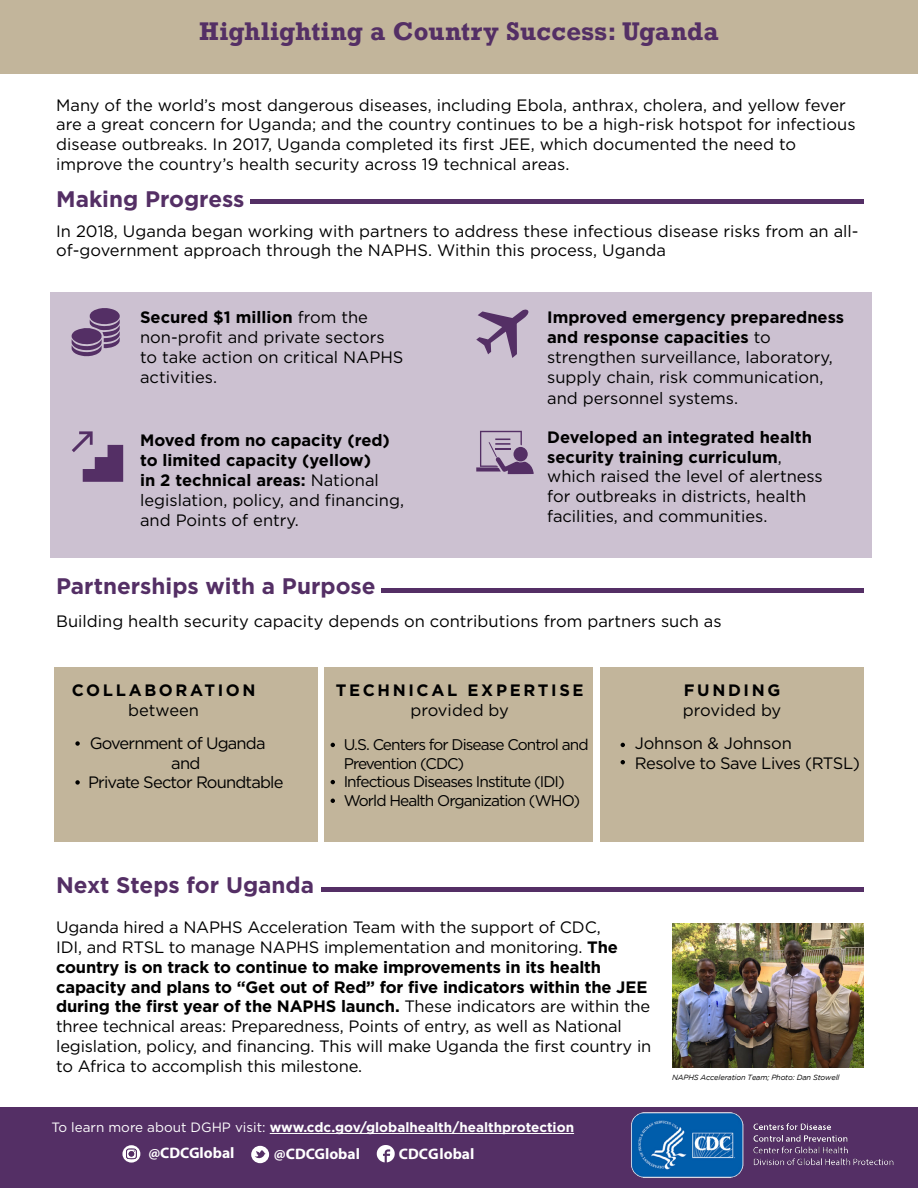
<style>
.page{position:relative;width:918px;height:1188px;background:#fff}
.page>*{position:absolute;margin:0;border:0;box-sizing:border-box;transform-origin:0 0}
.t1{font:700 24px "Rockwell";letter-spacing:.02em;color:#542f65}
.t2{font:700 22.5px "Gotham";color:#542f65}
.t3{font:16.5px/19.8px "Gotham";color:#000}
.t4{font:700 16.5px/19.8px "Gotham";color:#000}
.t5{font:16.5px "Gotham";letter-spacing:-.05em;color:#000}
.t6{font:16.5px/19.8px "Gotham";letter-spacing:-.03em;color:#000}
.t7{font:700 16.5px "Gotham";letter-spacing:.16em;color:#000}
.t8{font:15.45px/18.6px "Gotham";letter-spacing:-.06em;color:#000}
.t9{font:700 15.3px "Myriad Pro";color:#fff}
.t10{font:700 13.5px "Gotham";color:#fff}
.t11{font:italic 7.5px "Gotham";letter-spacing:-.02em;color:#000}
.s1{font-weight:700}
.s2{font-weight:400}
</style>
<div class="page">
<div style="left:0;top:0;width:918px;height:74px;background:#c2b59b"></div>
<div style="left:0;top:1107px;width:918px;height:81px;background:#542f65"></div>
<svg style="left:122px;top:1145px;width:18px;height:18px"></svg>
<svg style="left:377px;top:1145px;width:18px;height:17px"></svg>
<div style="left:251px;top:1146px;width:18px;height:17px;background:#fff;border-radius:50%"></div>
<svg style="left:255px;top:1150px;width:11px;height:8px"></svg>
<hr style="left:270px;top:1133px;width:304px;height:1px;background:#fff">
<img style="left:631px;top:1112px;width:263px;height:66px">
<hr style="left:251px;top:200px;width:613px;height:4px;background:#542f65">
<div style="left:50px;top:292px;width:822px;height:266px;background:#ccc1d1"></div>
<hr style="left:382px;top:589px;width:482px;height:4px;background:#542f65">
<hr style="left:322px;top:887px;width:542px;height:4px;background:#542f65">
<div style="left:54px;top:668px;width:264px;height:174px;background:#c2b59b"></div>
<div style="left:324px;top:668px;width:269px;height:174px;background:#c2b59b"></div>
<div style="left:600px;top:668px;width:264px;height:174px;background:#c2b59b"></div>
<svg style="left:72px;top:308px;width:48px;height:48px"></svg>
<img style="left:673px;top:924px;width:191px;height:144px">
<svg style="left:72px;top:431px;width:51px;height:51px"></svg>
<svg style="left:476px;top:309px;width:53px;height:49px"></svg>
<svg style="left:476px;top:431px;width:58px;height:43px"></svg>
<svg style="left:75px;top:741px;width:5px;height:5px"></svg>
<svg style="left:75px;top:780px;width:5px;height:5px"></svg>
<svg style="left:331px;top:743px;width:4px;height:4px"></svg>
<svg style="left:331px;top:780px;width:4px;height:4px"></svg>
<svg style="left:331px;top:799px;width:4px;height:4px"></svg>
<svg style="left:621px;top:743px;width:4px;height:4px"></svg>
<svg style="left:621px;top:760px;width:4px;height:4px"></svg>
<h1 class="t1" style="left:199px;top:15px;width:521px">Highlighting a Country Success: Uganda</h1>
<p class="t3" style="left:56px;top:95px;width:801px">Many of the world’s most dangerous diseases, including Ebola, anthrax, cholera, and yellow fever are a great concern for Uganda; and the country continues to be a high-risk hotspot for infectious disease outbreaks. In 2017, Uganda completed its first JEE, which documented the need to improve the country’s health security across 19 technical areas.</p>
<h2 class="t2" style="left:56px;top:186px;width:190px">Making Progress</h2>
<p class="t3" style="left:56px;top:221px;width:804px">In 2018, Uganda began working with partners to address these infectious disease risks from an all&shy;of-government approach through the NAPHS. Within this process, Uganda</p>
<p class="t3" style="left:140px;top:307px;width:265px"><span class="s1">Secured $1 million</span> from the non-profit and private sectors to take action on critical NAPHS activities.</p>
<p class="t4" style="left:140px;top:430px;width:266px">Moved from no capacity (red) to limited capacity (yellow)<br>in 2 technical areas: <span class="s2">National legislation, policy, and financing, and Points of entry.</span></p>
<h2 class="t2" style="left:56px;top:574px;width:321px">Partnerships with a Purpose</h2>
<p class="t3" style="left:547px;top:307px;width:298px"><span class="s1">Improved emergency preparedness and response capacities</span> to strengthen surveillance, laboratory, supply chain, risk communication,</p>
<p class="t3" style="left:547px;top:388px;width:192px">and personnel systems.</p>
<p class="t3" style="left:547px;top:427px;width:277px"><span class="s1">Developed an integrated health security training curriculum</span>, which raised the level of alertness for outbreaks in districts, health facilities, and communities.</p>
<p class="t3" style="left:56px;top:611px;width:667px">Building health security capacity depends on contributions from partners such as</p>
<p class="t7" style="left:72px;top:681px;width:185px">COLLABORATION</p>
<p class="t3" style="left:128px;top:700px;width:72px">between</p>
<p class="t5" style="left:90px;top:734px;width:177px">Government of Uganda</p>
<p class="t3" style="left:171px;top:753px;width:31px">and</p>
<p class="t5" style="left:88px;top:773px;width:197px">Private Sector Roundtable</p>
<p class="t7" style="left:336px;top:681px;width:249px">TECHNICAL EXPERTISE</p>
<p class="t3" style="left:411px;top:700px;width:100px">provided by</p>
<p class="t8" style="left:344px;top:735px;width:246px">U.S. Centers for Disease Control and<br>Prevention (CDC)<br>Infectious Diseases Institute (IDI)<br>World Health Organization (WHO)</p>
<h2 class="t2" style="left:56px;top:872px;width:259px">Next Steps for Uganda</h2>
<p class="t7" style="left:684px;top:680px;width:98px">FUNDING</p>
<p class="t3" style="left:683px;top:700px;width:100px">provided by</p>
<p class="t6" style="left:635px;top:733px;width:227px">Johnson &amp; Johnson<br>Resolve to Save Lives (RTSL)</p>
<p class="t3" style="left:56px;top:917px;width:597px">Uganda hired a NAPHS Acceleration Team with the support of CDC,<br>IDI, and RTSL to manage NAPHS implementation and monitoring. <span class="s1">The country is on track to continue to make improvements in its health capacity and plans to “Get out of Red” for five indicators within the JEE during the first year of the NAPHS launch.</span> These indicators are within the three technical areas: Preparedness, Points of entry, as well as National legislation, policy, and financing. This will make Uganda the first country in to Africa to accomplish this milestone.</p>
<p class="t10" style="left:51px;top:1119px;width:524px"><span class="s2">To learn more about DGHP visit:</span> www.cdc.gov/globalhealth/healthprotection</p>
<p class="t9" style="left:148px;top:1143px;width:88px">@CDCGlobal</p>
<p class="t9" style="left:274px;top:1144px;width:88px">@CDCGlobal</p>
<p class="t9" style="left:399px;top:1144px;width:77px">CDCGlobal</p>
<p class="t11" style="left:672px;top:1073px;width:169px">NAPHS Acceleration Team; Photo: Dan Stowell</p>
</div>
